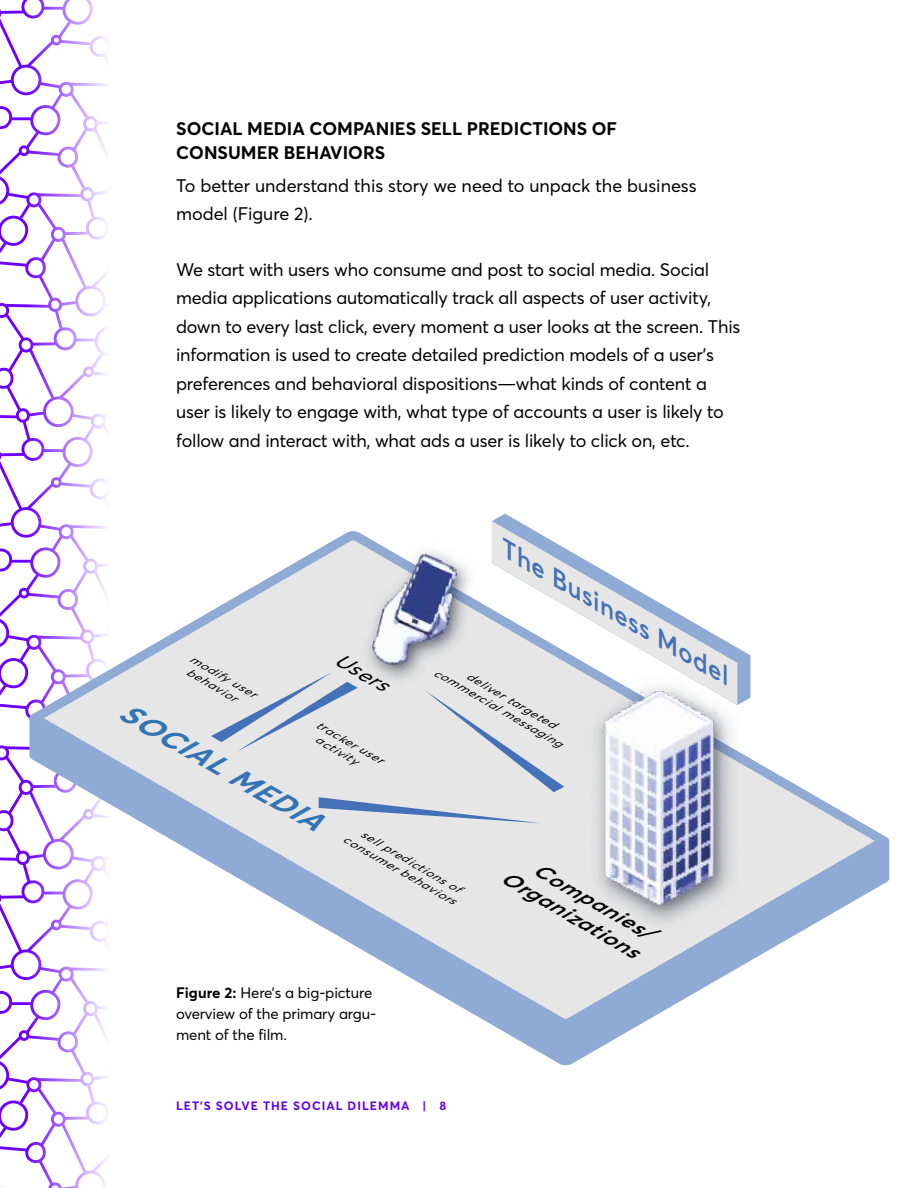
<style>
.page{position:relative;width:918px;height:1188px;background:#fff}
.page>*{position:absolute;margin:0;border:0;box-sizing:border-box;transform-origin:0 0}
.t1{font:italic 700 26.7px "Averta";color:#3274b5;scale:1.16 1}
.t2{font:italic 600 23.4px "Averta Std";color:#4471b8;scale:1.16 1}
.t3{font:italic 600 19.35px/23.2px "Averta Std";color:#000;text-align:right;scale:1.16 1}
.t4{font:italic 19.35px "Averta Std";color:#000;scale:1.16 1}
.t5{font:18px/28.5px "Averta";letter-spacing:-.01em;color:#000}
.t6{font:700 18px/24px "Averta";color:#000}
.t7{font:15px/21px "Averta";letter-spacing:-.01em;color:#000}
.t8{font:700 12px "Averta";letter-spacing:.085em;color:#6200ea}
.t9{font:italic 10.8px/13px "Averta Std";color:#000;scale:1.16 1}
.s1{font-weight:700}
</style>
<div class="page">
<svg style="left:0;top:0;width:27px;height:1188px"></svg>
<svg style="left:27px;top:0;width:80px;height:1188px"></svg>
<svg style="left:29px;top:1028px;width:605px;height:37px"></svg>
<svg style="left:29px;top:531px;width:860px;height:497px"></svg>
<svg style="left:211px;top:672px;width:353px;height:151px;background:#dadde2"></svg>
<svg style="left:492px;top:514px;width:258px;height:191px"></svg>
<svg style="left:492px;top:521px;width:245px;height:184px"></svg>
<img style="left:585px;top:677px;width:155px;height:256px">
<img style="left:360px;top:542px;width:118px;height:145px">
<p class="t6" style="left:176px;top:115px;width:442px">SOCIAL MEDIA COMPANIES SELL PREDICTIONS OF<br>CONSUMER BEHAVIORS</p>
<p class="t5" style="left:176px;top:170px;width:522px">To better understand this story we need to unpack the business model (Figure 2).</p>
<p class="t5" style="left:176px;top:254px;width:566px">We start with users who consume and post to social media. Social media applications automatically track all aspects of user activity, down to every last click, every moment a user looks at the screen. This information is used to create detailed prediction models of a user’s preferences and behavioral dispositions—what kinds of content a user is likely to engage with, what type of accounts a user is likely to follow and interact with, what ads a user is likely to click on, etc.</p>
<p class="t9" style="left:197px;top:654px;width:62px;text-indent:-4px;rotate:30deg">modify user behavior</p>
<p class="t4" style="left:342px;top:647px;width:52px;rotate:30deg">Users</p>
<h1 class="t1" style="left:131px;top:693px;width:198px;rotate:30deg">SOCIAL MEDIA</h1>
<p class="t9" style="left:326px;top:721px;width:61px;text-indent:-7px;rotate:30deg">tracker user activity</p>
<p class="t2" style="left:514px;top:537px;width:226px;rotate:30deg">The Business Model</p>
<p class="t9" style="left:445px;top:654px;width:128px;text-indent:30px;rotate:30deg">deliver targeted commercial messaging</p>
<p class="t9" style="left:354px;top:821px;width:112px;text-align:right;rotate:30deg">sell predictions of consumer behaviors</p>
<p class="t7" style="left:176px;top:981px;width:202px"><span class="s1">Figure 2:</span> Here’s a big-picture overview of the primary argu&shy;ment of the film.</p>
<p class="t8" style="left:176px;top:1097px;width:272px">LET’S SOLVE THE SOCIAL DILEMMA | 8</p>
<p class="t3" style="left:520px;top:845px;width:138px;rotate:30deg">Companies/<br>Organizations</p>
</div>
